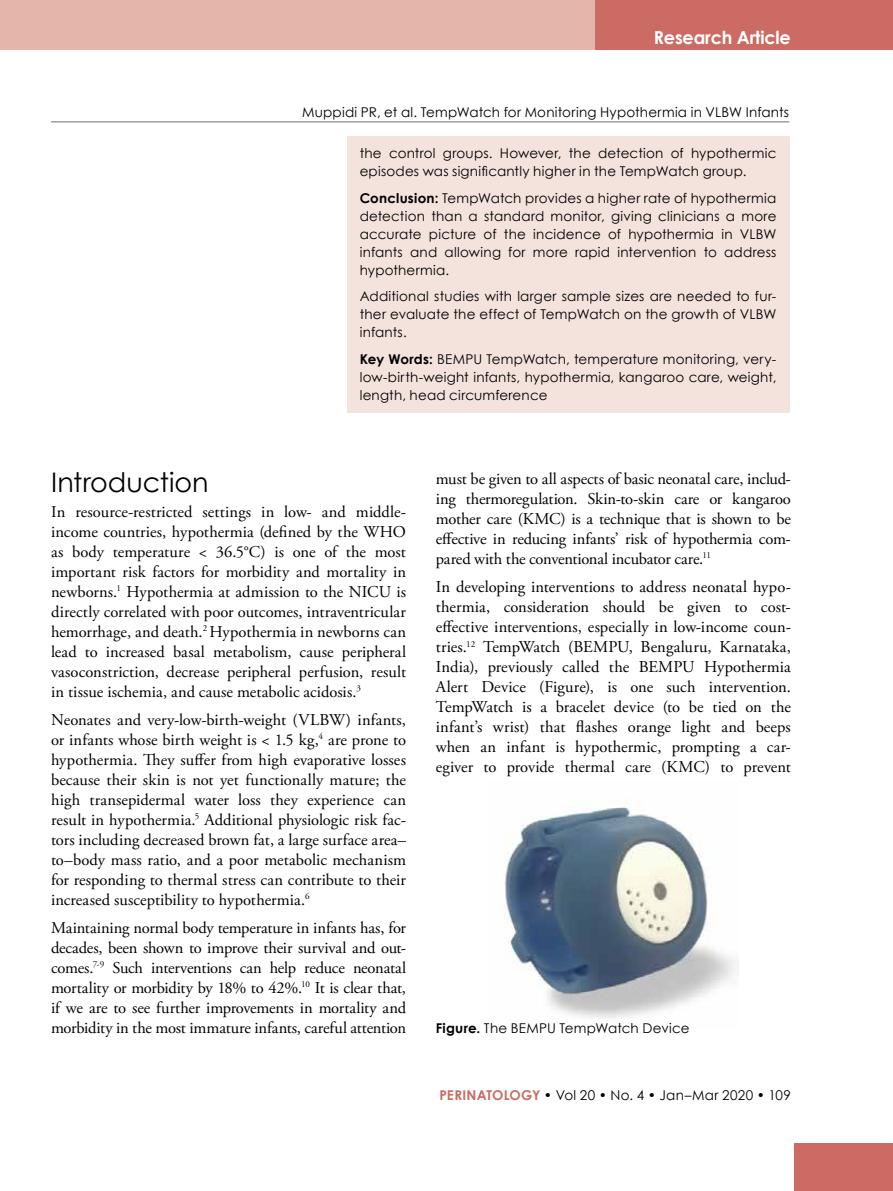
<style>
.page{position:relative;width:893px;height:1191px;background:#fff}
.page>*{position:absolute;margin:0;border:0;box-sizing:border-box;transform-origin:0 0}
.t1{font:27px "Century Gothic";color:#000}
.t2{font:700 18px "Century Gothic";letter-spacing:-.01em;color:#fff}
.t3{font:16.5px/20px "Adobe Garamond Pro";letter-spacing:-.005em;color:#000;text-align:justify}
.t4{font:13.5px/18px "Century Gothic";letter-spacing:.015em;color:#000;text-align:justify}
.s1{font-weight:700}
.s2{font-weight:700;color:#cb6b63}
</style>
<div class="page">
<div style="left:794px;top:1142px;width:99px;height:49px;background:#cb6b63"></div>
<div style="left:594px;top:0;width:299px;height:50px;background:#cb6b63"></div>
<div style="left:0;top:0;width:595px;height:50px;background:#e4b5aa"></div>
<hr style="left:51px;top:121px;width:738px;height:1px;background:#6d6e71">
<div style="left:347px;top:136px;width:442px;height:276px;background:#f4e2dd"></div>
<img style="left:503px;top:799px;width:234px;height:220px">
<p class="t2" style="left:654px;top:26px;width:139px">Research Article</p>
<p class="t4" style="left:302px;top:103px;width:489px">Muppidi PR, et al. TempWatch for Monitoring Hypothermia in VLBW Infants</p>
<p class="t4" style="left:360px;top:144px;width:418px">the control groups. However, the detection of hypothermic episodes was significantly higher in the TempWatch group.</p>
<p class="t4" style="left:360px;top:188px;width:418px"><span class="s1">Conclusion:</span> TempWatch provides a higher rate of hypothermia detection than a standard monitor, giving clinicians a more accurate picture of the incidence of hypothermia in VLBW infants and allowing for more rapid intervention to address hypothermia.</p>
<p class="t4" style="left:360px;top:287px;width:418px">Additional studies with larger sample sizes are needed to fur&shy;ther evaluate the effect of TempWatch on the growth of VLBW infants.</p>
<p class="t4" style="left:360px;top:349px;width:418px"><span class="s1">Key Words:</span> BEMPU TempWatch, temperature monitoring, very&shy;low-birth-weight infants, hypothermia, kangaroo care, weight, length, head circumference</p>
<h1 class="t1" style="left:51px;top:466px;width:159px">Introduction</h1>
<p class="t3" style="left:51px;top:502px;width:357px">In resource-restricted settings in low- and middle&shy;income countries, hypothermia (defined by the WHO as body temperature &lt; 36.5°C) is one of the most important risk factors for morbidity and mortality in newborns.<sup>1</sup> Hypothermia at admission to the NICU is directly correlated with poor outcomes, intraventricular hemorrhage, and death.<sup>2</sup> Hypothermia in newborns can lead to increased basal metabolism, cause peripheral vasoconstriction, decrease peripheral perfusion, result in tissue ischemia, and cause metabolic acidosis.<sup>3</sup></p>
<p class="t3" style="left:51px;top:710px;width:357px">Neonates and very-low-birth-weight (VLBW) infants, or infants whose birth weight is &lt; 1.5 kg,<sup>4</sup> are prone to hypothermia. They suffer from high evaporative losses because their skin is not yet functionally mature; the high transepidermal water loss they experience can result in hypothermia.<sup>5</sup> Additional physiologic risk fac&shy;tors including decreased brown fat, a large surface area– to–body mass ratio, and a poor metabolic mechanism for responding to thermal stress can contribute to their increased susceptibility to hypothermia.<sup>6</sup></p>
<p class="t3" style="left:51px;top:918px;width:357px">Maintaining normal body temperature in infants has, for decades, been shown to improve their survival and out&shy;comes.<sup>7-9</sup> Such interventions can help reduce neonatal mortality or morbidity by 18% to 42%.<sup>10</sup> It is clear that, if we are to see further improvements in mortality and morbidity in the most immature infants, careful attention</p>
<p class="t3" style="left:436px;top:469px;width:357px">must be given to all aspects of basic neonatal care, includ&shy;ing thermoregulation. Skin-to-skin care or kangaroo mother care (KMC) is a technique that is shown to be effective in reducing infants’ risk of hypothermia com&shy;pared with the conventional incubator care.<sup>11</sup></p>
<p class="t3" style="left:436px;top:578px;width:357px">In developing interventions to address neonatal hypo&shy;thermia, consideration should be given to cost&shy;effective interventions, especially in low-income coun&shy;tries.<sup>12</sup> TempWatch (BEMPU, Bengaluru, Karnataka, India), previously called the BEMPU Hypothermia Alert Device (Figure), is one such intervention.<br>TempWatch is a bracelet device (to be tied on the infant’s wrist) that flashes orange light and beeps when an infant is hypothermic, prompting a car&shy;egiver to provide thermal care (KMC) to prevent</p>
<p class="t4" style="left:436px;top:1019px;width:255px"><span class="s1">Figure.</span> The BEMPU TempWatch Device</p>
<p class="t4" style="left:439px;top:1086px;width:353px"><span class="s2">PERINATOLOGY</span> • Vol 20 • No. 4 • Jan–Mar 2020 • 109</p>
</div>
